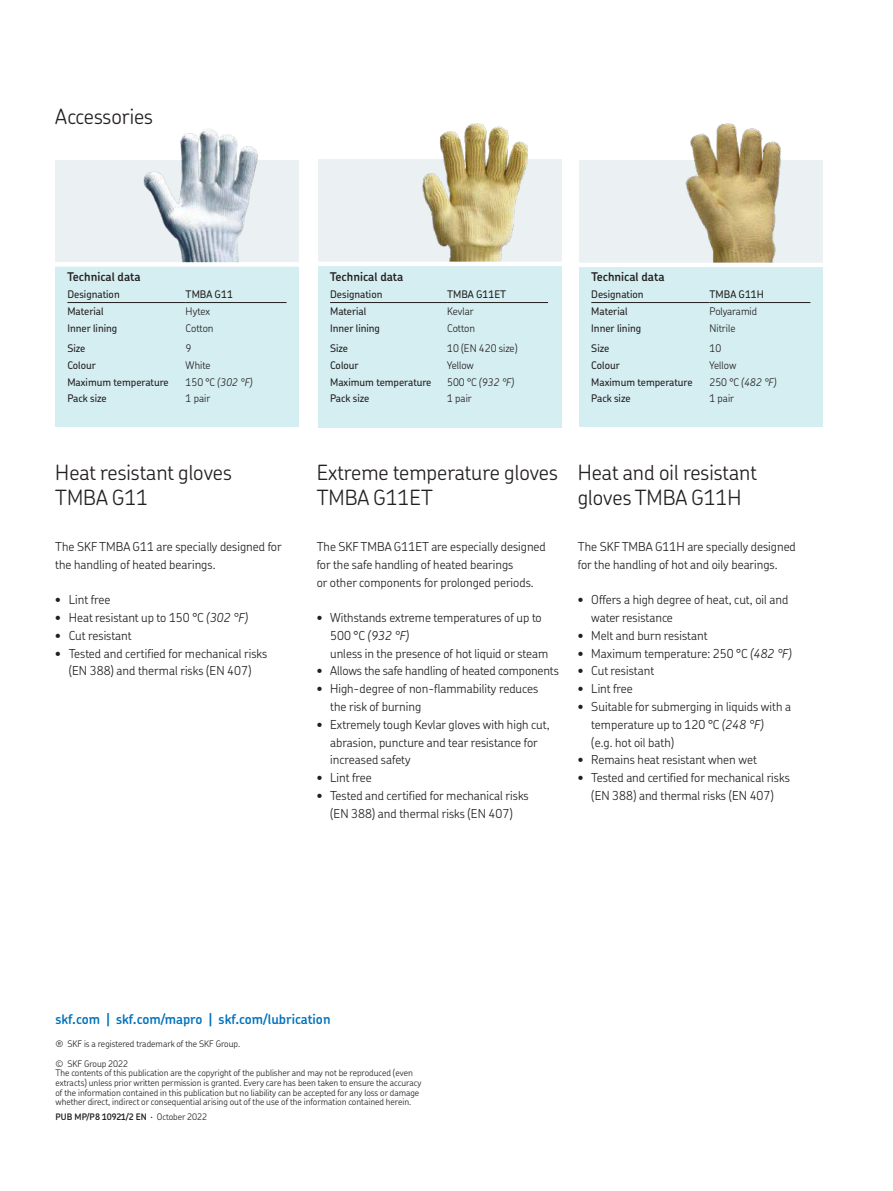
<style>
.page{position:relative;width:893px;height:1191px;background:#fff}
.page>*{position:absolute;margin:0;border:0;box-sizing:border-box;transform-origin:0 0}
.t1{font:300 21px/25.5px "SKF Chevin OT";color:#231f20}
.t2{font:600 13.5px "SKF Chevin OT";color:#0072bc}
.t3{font:300 12.3px/17.7px "SKF Chevin OT";color:#231f20}
.t4{font:600 12px "SKF Chevin OT";color:#231f20}
.t5{font:500 10.5px "SKF Chevin OT";color:#231f20}
.t6{font:300 10.5px "SKF Chevin OT";color:#231f20}
.t7{font:italic 300 10.5px "SKF Chevin OT";color:#231f20}
.t8{font:300 9px/9.8px "SKF Chevin OT";color:#231f20}
.t9{font:600 9px "SKF Chevin OT";color:#231f20}
.s1{font-style:normal}
.s2{font-style:italic}
.s3{font-weight:300}
</style>
<div class="page">
<div style="left:579px;top:160px;width:243px;height:107px;background:#ebf0f2"></div>
<div style="left:318px;top:160px;width:243px;height:106px;background:#ebf0f2"></div>
<div style="left:55px;top:160px;width:243px;height:107px;background:#ebf0f2"></div>
<img style="left:143px;top:128px;width:115px;height:134px">
<img style="left:412px;top:123px;width:125px;height:139px">
<img style="left:685px;top:123px;width:96px;height:140px">
<div style="left:55px;top:264px;width:243px;height:163px;background:#d5eef1"></div>
<div style="left:318px;top:264px;width:243px;height:164px;background:#d5eef1"></div>
<div style="left:579px;top:265px;width:243px;height:162px;background:#d5eef1"></div>
<hr style="left:575px;top:263px;width:252px;height:4px;background:#fff">
<hr style="left:313px;top:262px;width:253px;height:4px;background:#fff">
<div style="left:51px;top:262px;width:252px;height:5px;background:#fff"></div>
<hr style="left:67px;top:302px;width:119px;height:1px;background:#231f20">
<hr style="left:186px;top:302px;width:100px;height:1px;background:#231f20">
<hr style="left:330px;top:302px;width:117px;height:1px;background:#231f20">
<hr style="left:447px;top:302px;width:101px;height:1px;background:#231f20">
<hr style="left:591px;top:302px;width:118px;height:1px;background:#231f20">
<hr style="left:709px;top:302px;width:101px;height:1px;background:#231f20">
<h1 class="t1" style="left:55px;top:105px;width:99px">Accessories</h1>
<p class="t4" style="left:67px;top:271px;width:75px">Technical data</p>
<p class="t4" style="left:330px;top:271px;width:75px">Technical data</p>
<p class="t4" style="left:591px;top:271px;width:75px">Technical data</p>
<p class="t5" style="left:67px;top:289px;width:54px">Designation</p>
<p class="t5" style="left:186px;top:289px;width:49px">TMBA G11</p>
<p class="t5" style="left:67px;top:307px;width:38px">Material</p>
<p class="t6" style="left:186px;top:307px;width:26px">Hytex</p>
<p class="t5" style="left:67px;top:324px;width:51px">Inner lining</p>
<p class="t6" style="left:186px;top:324px;width:29px">Cotton</p>
<p class="t5" style="left:67px;top:343px;width:19px">Size</p>
<p class="t6" style="left:186px;top:343px;width:7px">9</p>
<p class="t5" style="left:67px;top:360px;width:30px">Colour</p>
<p class="t6" style="left:186px;top:360px;width:26px">White</p>
<p class="t5" style="left:67px;top:377px;width:103px">Maximum temperature</p>
<p class="t7" style="left:186px;top:377px;width:68px"><span class="s1">150 °C</span> (302 °F)</p>
<p class="t5" style="left:67px;top:394px;width:41px">Pack size</p>
<p class="t6" style="left:186px;top:394px;width:26px">1 pair</p>
<h1 class="t1" style="left:55px;top:460px;width:178px">Heat resistant gloves<br>TMBA G11</h1>
<p class="t3" style="left:55px;top:538px;width:228px">The SKF TMBA G11 are specially designed for the handling of heated bearings.</p>
<p class="t3" style="left:55px;top:592px;width:57px">• Lint free</p>
<p class="t3" style="left:55px;top:609px;width:194px">• Heat resistant up to 150 °C <span class="s2">(302 °F)</span></p>
<p class="t3" style="left:55px;top:627px;width:78px">• Cut resistant</p>
<p class="t3" style="left:55px;top:645px;width:213px;text-align:center">• Tested and certified for mechanical risks (EN 388) and thermal risks (EN 407)</p>
<p class="t5" style="left:330px;top:289px;width:54px">Designation</p>
<p class="t5" style="left:447px;top:289px;width:61px">TMBA G11ET</p>
<p class="t5" style="left:330px;top:307px;width:38px">Material</p>
<p class="t6" style="left:447px;top:307px;width:28px">Kevlar</p>
<p class="t5" style="left:330px;top:324px;width:51px">Inner lining</p>
<p class="t6" style="left:447px;top:324px;width:29px">Cotton</p>
<p class="t5" style="left:330px;top:343px;width:19px">Size</p>
<p class="t6" style="left:447px;top:343px;width:72px">10 (EN 420 size)</p>
<p class="t5" style="left:330px;top:360px;width:30px">Colour</p>
<p class="t6" style="left:447px;top:360px;width:28px">Yellow</p>
<p class="t5" style="left:330px;top:377px;width:103px">Maximum temperature</p>
<p class="t7" style="left:447px;top:377px;width:68px"><span class="s1">500 °C</span> (932 °F)</p>
<p class="t5" style="left:330px;top:394px;width:41px">Pack size</p>
<p class="t6" style="left:447px;top:394px;width:26px">1 pair</p>
<p class="t5" style="left:591px;top:289px;width:54px">Designation</p>
<p class="t5" style="left:709px;top:289px;width:56px">TMBA G11H</p>
<p class="t5" style="left:591px;top:307px;width:38px">Material</p>
<p class="t6" style="left:709px;top:307px;width:49px">Polyaramid</p>
<p class="t5" style="left:591px;top:324px;width:51px">Inner lining</p>
<p class="t6" style="left:709px;top:324px;width:27px">Nitrile</p>
<p class="t5" style="left:591px;top:343px;width:19px">Size</p>
<p class="t6" style="left:709px;top:343px;width:13px">10</p>
<p class="t5" style="left:591px;top:360px;width:30px">Colour</p>
<p class="t6" style="left:709px;top:360px;width:28px">Yellow</p>
<p class="t5" style="left:591px;top:377px;width:103px">Maximum temperature</p>
<p class="t7" style="left:709px;top:377px;width:68px"><span class="s1">250 °C</span> (482 °F)</p>
<p class="t5" style="left:591px;top:394px;width:41px">Pack size</p>
<p class="t6" style="left:709px;top:394px;width:26px">1 pair</p>
<h1 class="t1" style="left:316px;top:460px;width:243px">Extreme temperature gloves<br>TMBA G11ET</h1>
<p class="t3" style="left:316px;top:538px;width:231px">The SKF TMBA G11ET are especially designed for the safe handling of heated bearings<br>or other components for prolonged periods.</p>
<p class="t3" style="left:330px;top:609px;width:219px;text-indent:-14px">• Withstands extreme temperatures of up to<br>500 °C <span class="s2">(932 °F)<br></span>unless in the presence of hot liquid or steam</p>
<p class="t3" style="left:316px;top:663px;width:244px">• Allows the safe handling of heated components</p>
<p class="t3" style="left:330px;top:680px;width:210px;text-indent:-14px">• High-degree of non-flammability reduces the risk of burning</p>
<p class="t3" style="left:330px;top:716px;width:221px;text-indent:-14px">• Extremely tough Kevlar gloves with high cut, abrasion, puncture and tear resistance for increased safety</p>
<p class="t3" style="left:316px;top:769px;width:57px">• Lint free</p>
<p class="t3" style="left:316px;top:787px;width:213px;text-align:center">• Tested and certified for mechanical risks (EN 388) and thermal risks (EN 407)</p>
<h1 class="t1" style="left:577px;top:460px;width:181px">Heat and oil resistant gloves TMBA G11H</h1>
<p class="t3" style="left:577px;top:538px;width:220px">The SKF TMBA G11H are specially designed for the handling of hot and oily bearings.</p>
<p class="t3" style="left:591px;top:592px;width:198px;text-indent:-14px">• Offers a high degree of heat, cut, oil and water resistance</p>
<p class="t3" style="left:577px;top:627px;width:131px">• Melt and burn resistant</p>
<p class="t3" style="left:577px;top:645px;width:215px">• Maximum temperature: 250 °C <span class="s2">(482 °F)</span></p>
<p class="t3" style="left:577px;top:663px;width:78px">• Cut resistant</p>
<p class="t3" style="left:577px;top:680px;width:57px">• Lint free</p>
<p class="t3" style="left:591px;top:698px;width:201px;text-indent:-14px">• Suitable for submerging in liquids with a temperature up to 120 °C <span class="s2">(248 °F)<br></span>(e.g. hot oil bath)</p>
<p class="t3" style="left:577px;top:752px;width:180px">• Remains heat resistant when wet</p>
<p class="t3" style="left:577px;top:769px;width:213px;text-align:center">• Tested and certified for mechanical risks (EN 388) and thermal risks (EN 407)</p>
<p class="t2" style="left:55px;top:1013px;width:276px">skf.com | skf.com/mapro | skf.com/lubrication</p>
<p class="t8" style="left:55px;top:1035px;width:186px;line-height:19.4px">® SKF is a registered trademark of the SKF Group. © SKF Group 2022</p>
<p class="t8" style="left:55px;top:1069px;width:367px">The contents of this publication are the copyright of the publisher and may not be reproduced (even extracts) unless prior written permission is granted. Every care has been taken to ensure the accuracy of the information contained in this publication but no liability can be accepted for any loss or damage whether direct, indirect or consequential arising out of the use of the information contained herein.</p>
<p class="t9" style="left:55px;top:1112px;width:153px">PUB MP/P8 10921/2 EN <span class="s3">· October 2022</span></p>
</div>
